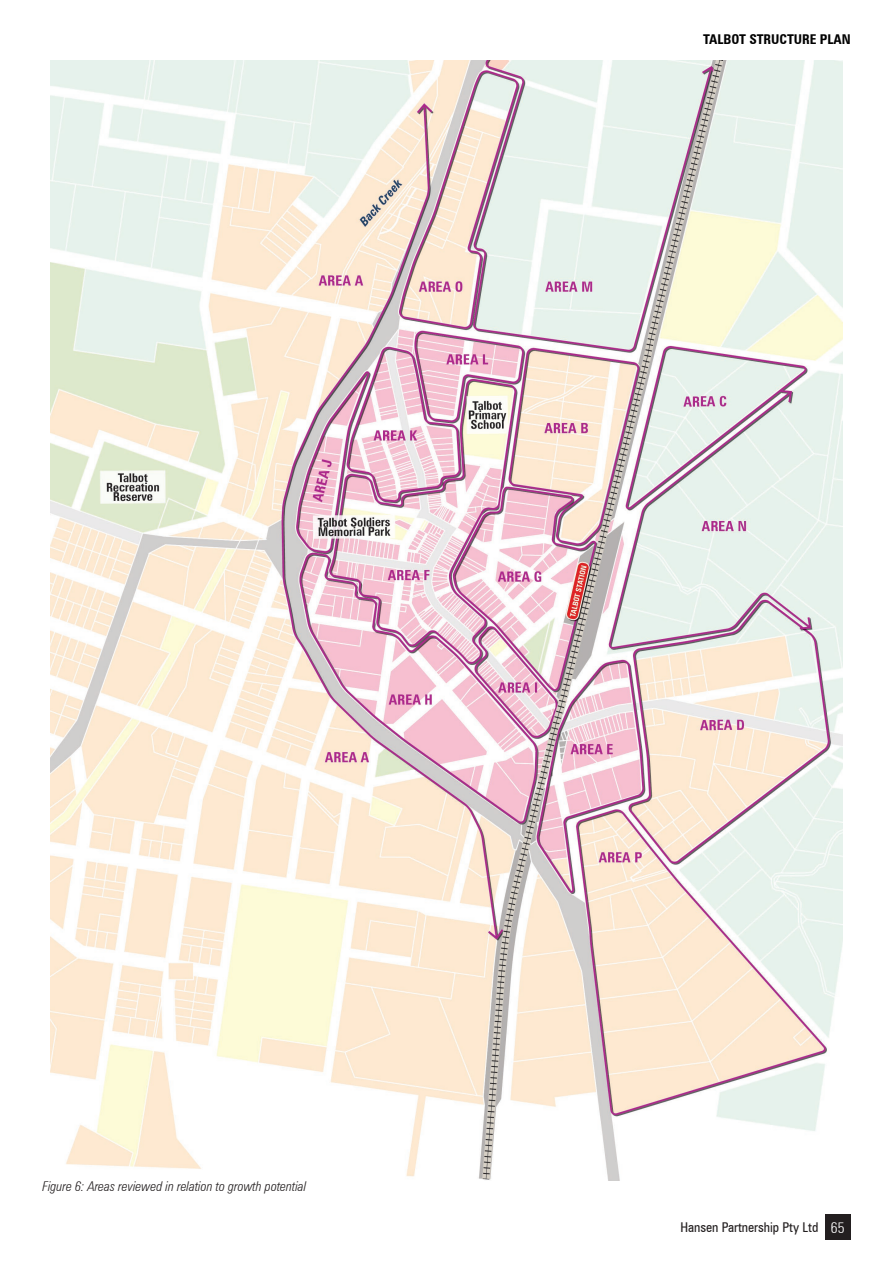
<style>
.page{position:relative;width:893px;height:1263px;background:#fff}
.page>*{position:absolute;margin:0;border:0;box-sizing:border-box;transform-origin:0 0}
.Numbers{font:italic 300 condensed 13.5px "Zurich BT";color:#231f20}
.t1{font:condensed 13.5px "Zurich BT";color:#231f20}
.t2{font:700 condensed 13.5px "Zurich BT";color:#000}
.s1{font-weight:300;font-size:15px;color:#fff}
</style>
<div class="page">
<div style="left:825px;top:1214px;width:25px;height:26px;background:#231f20"></div>
<img style="left:50px;top:60px;width:793px;height:1121px">
<p class="t2" style="left:703px;top:31px;width:149px">TALBOT STRUCTURE PLAN</p>
<p class="Numbers" style="left:43px;top:1178px;width:265px">Figure 6: Areas reviewed in relation to growth potential</p>
<p class="t1" style="left:680px;top:1219px;width:166px">Hansen Partnership Pty Ltd <span class="s1">65</span></p>
</div>
